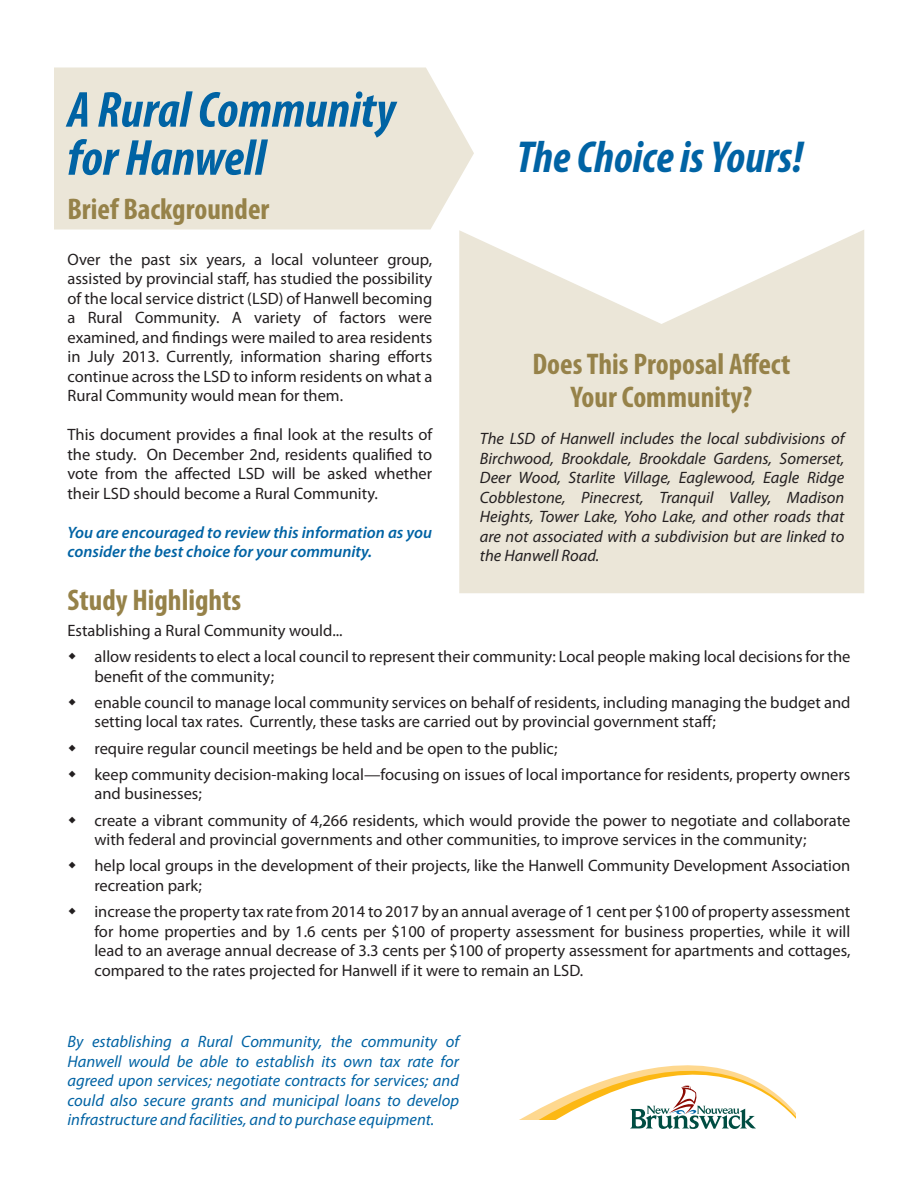
<style>
.page{position:relative;width:918px;height:1188px;background:#fff}
.page>*{position:absolute;margin:0;border:0;box-sizing:border-box;transform-origin:0 0}
.t1{font:italic 700 condensed 51px "Myriad Pro";color:#0063a4}
.t2{font:italic 700 condensed 45px "Myriad Pro";color:#0063a4}
.t3{font:700 condensed 30px/33px "Myriad Pro";color:#968249;text-align:center}
.t4{font:16.5px/19.5px "Myriad Pro";color:#231f20}
.t5{font:italic 16.5px/19.5px "Myriad Pro";color:#231f20;text-align:justify}
.t6{font:italic 16.5px/19.5px "Myriad Pro";color:#0063a4;text-align:justify}
.t7{font:italic 600 16.5px/19.5px "Myriad Pro";color:#0063a4}
</style>
<div class="page">
<svg style="left:459px;top:230px;width:405px;height:363px;fill:#ebe6d8"></svg>
<div style="left:54px;top:68px;width:420px;height:162px;background:#ebe6d8"></div>
<svg style="left:519px;top:1065px;width:277px;height:64px"></svg>
<h1 class="t1" style="left:68px;top:78px;width:329px">A Rural Community</h1>
<h1 class="t1" style="left:68px;top:126px;width:200px">for Hanwell</h1>
<h2 class="t2" style="left:517px;top:129px;width:288px">The Choice is Yours!</h2>
<h3 class="t3" style="left:68px;top:192px;width:203px">Brief Backgrounder</h3>
<p class="t4" style="left:68px;top:249px;width:366px;text-align:justify">Over the past six years, a local volunteer group, assisted by provincial staff, has studied the possibility of the local service district (LSD) of Hanwell becoming a Rural Community. A variety of factors were examined, and findings were mailed to area residents in July 2013. Currently, information sharing efforts continue across the LSD to inform residents on what a Rural Community would mean for them.</p>
<p class="t4" style="left:68px;top:425px;width:366px;text-align:justify">This document provides a final look at the results of the study. On December 2nd, residents qualified to vote from the affected LSD will be asked whether their LSD should become a Rural Community.</p>
<p class="t7" style="left:68px;top:522px;width:366px">You are encouraged to review this information as you consider the best choice for your community.</p>
<h3 class="t3" style="left:68px;top:583px;width:175px">Study Highlights</h3>
<p class="t4" style="left:94px;top:617px;width:757px;line-height:26.2px;text-indent:-27px">Establishing a Rural Community would...<br>allow residents to elect a local council to represent their community: Local people making local decisions for the</p>
<p class="t4" style="left:94px;top:663px;width:758px;line-height:26.2px">benefit of the community;<br>enable council to manage local community services on behalf of residents, including managing the budget and</p>
<p class="t4" style="left:94px;top:709px;width:757px;line-height:26.2px">setting local tax rates. Currently, these tasks are carried out by provincial government staff;<br>require regular council meetings be held and be open to the public;<br>keep community decision-making local—focusing on issues of local importance for residents, property owners</p>
<p class="t4" style="left:94px;top:781px;width:758px;line-height:26.2px">and businesses;<br>create a vibrant community of 4,266 residents, which would provide the power to negotiate and collaborate</p>
<p class="t4" style="left:94px;top:826px;width:757px;line-height:26.2px">with federal and provincial governments and other communities, to improve services in the community;<br>help local groups in the development of their projects, like the Hanwell Community Development Association</p>
<p class="t4" style="left:94px;top:872px;width:758px;line-height:26.2px">recreation park;<br>increase the property tax rate from 2014 to 2017 by an annual average of 1 cent per $100 of property assessment</p>
<p class="t4" style="left:94px;top:921px;width:758px;text-align:justify">for home properties and by 1.6 cents per $100 of property assessment for business properties, while it will lead to an average annual decrease of 3.3 cents per $100 of property assessment for apartments and cottages, compared to the rates projected for Hanwell if it were to remain an LSD.</p>
<h3 class="t3" style="left:532px;top:346px;width:260px">Does This Proposal Affect<br>Your Community?</h3>
<p class="t5" style="left:480px;top:429px;width:366px">The LSD of Hanwell includes the local subdivisions of Birchwood, Brookdale, Brookdale Gardens, Somerset, Deer Wood, Starlite Village, Eaglewood, Eagle Ridge Cobblestone, Pinecrest, Tranquil Valley, Madison Heights, Tower Lake, Yoho Lake, and other roads that are not associated with a subdivision but are linked to the Hanwell Road.</p>
<p class="t6" style="left:68px;top:1032px;width:393px">By establishing a Rural Community, the community of Hanwell would be able to establish its own tax rate for agreed upon services; negotiate contracts for services; and could also secure grants and municipal loans to develop infrastructure and facilities, and to purchase equipment.</p>
</div>
